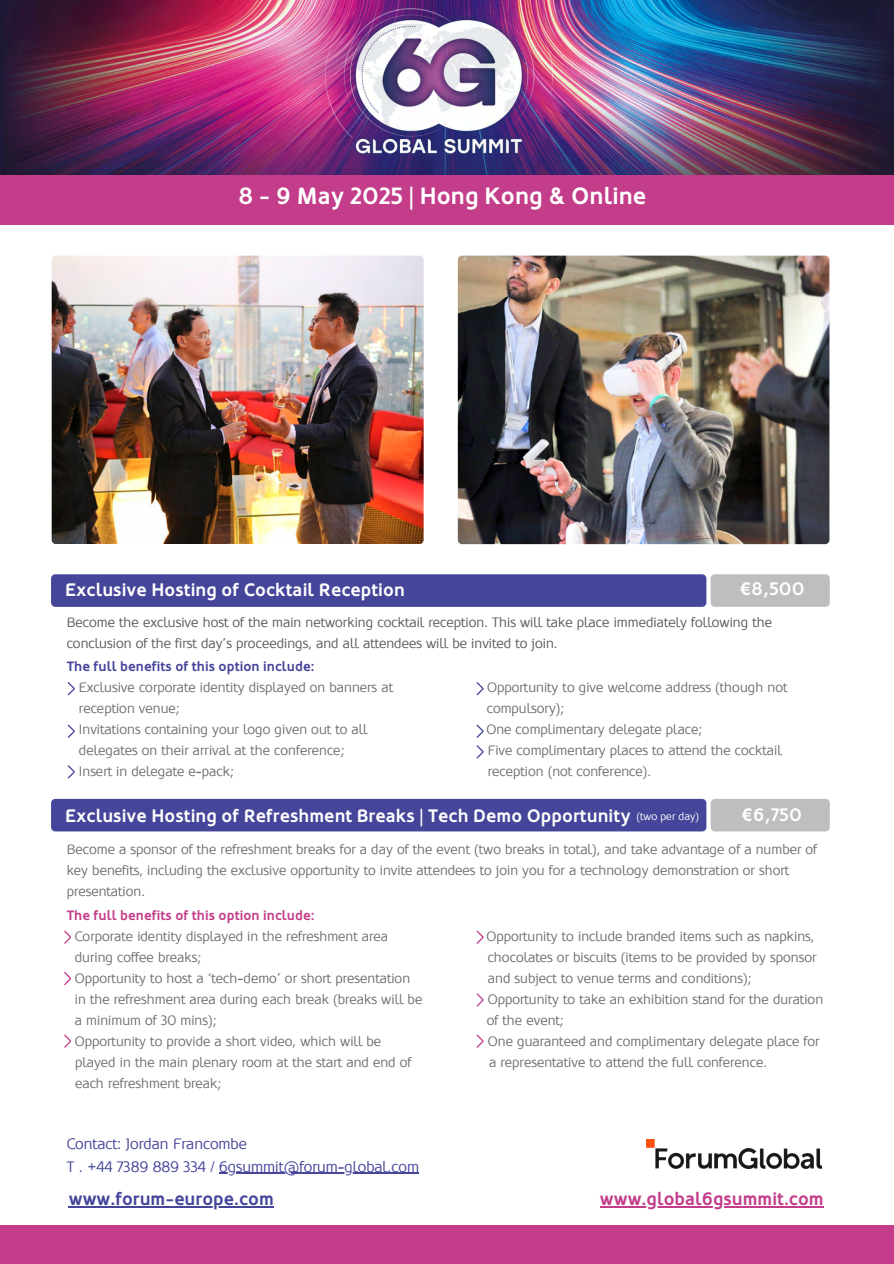
<style>
.page{position:relative;width:894px;height:1264px;background:#fff}
.page>*{position:absolute;margin:0;border:0;box-sizing:border-box;transform-origin:0 0}
.t1{font:700 23.4px "Oblik";color:#fff}
.t2{font:700 18px "Oblik";letter-spacing:.005em;color:#fff}
.t3{font:700 18px "Oblik";color:#c33d8a}
.t4{font:700 18px "Oblik";color:#45459a}
.t5{font:15px/22.5px "Oblik W01";color:#45459a}
.t6{font:13.5px/21px "Oblik W01";letter-spacing:.005em;color:#6d6e71}
.t7{font:13.5px/21px "Oblik W01";letter-spacing:.005em;color:#58595b}
.t8{font:10.5px "Oblik W01";letter-spacing:.005em;color:#fff}
.s1{font-family:"Oblik";font-weight:700;color:#45459a}
.s2{font-family:"Oblik";font-weight:700;color:#c33d8a}
</style>
<div class="page">
<div style="left:51px;top:574px;width:655px;height:33px;background:#45459a;border-radius:4px"></div>
<div style="left:710px;top:574px;width:119px;height:33px;background:#bcbec0;border-radius:4px"></div>
<img style="left:52px;top:255px;width:371px;height:288px;border-radius:4px">
<img style="left:457px;top:255px;width:372px;height:289px;border-radius:4px">
<div style="left:51px;top:798px;width:655px;height:33px;background:#45459a;border-radius:4px"></div>
<div style="left:710px;top:798px;width:119px;height:33px;background:#bcbec0;border-radius:4px"></div>
<svg style="left:68px;top:682px;width:6px;height:13px"></svg>
<svg style="left:68px;top:724px;width:6px;height:14px"></svg>
<svg style="left:68px;top:765px;width:6px;height:13px"></svg>
<svg style="left:476px;top:682px;width:7px;height:13px"></svg>
<svg style="left:476px;top:724px;width:7px;height:14px"></svg>
<svg style="left:476px;top:745px;width:7px;height:13px"></svg>
<svg style="left:64px;top:930px;width:7px;height:13px"></svg>
<svg style="left:64px;top:972px;width:7px;height:13px"></svg>
<svg style="left:64px;top:1034px;width:7px;height:13px"></svg>
<svg style="left:476px;top:930px;width:7px;height:13px"></svg>
<svg style="left:476px;top:993px;width:7px;height:13px"></svg>
<svg style="left:476px;top:1034px;width:7px;height:13px"></svg>
<div style="left:0;top:1225px;width:893px;height:38px;background:#c33d8a"></div>
<img style="left:646px;top:1139px;width:175px;height:29px">
<hr style="left:69px;top:1205px;width:205px;height:2px;background:#45459a">
<hr style="left:219px;top:1172px;width:200px;height:1px;background:#45459a">
<hr style="left:599px;top:1205px;width:224px;height:2px;background:#c33d8a">
<img style="left:0;top:0;width:893px;height:176px">
<img style="left:111px;top:0;width:691px;height:176px">
<div style="left:0;top:176px;width:893px;height:49px;background:#c33d8a"></div>
<h2 class="t1" style="left:238px;top:182px;width:409px">8 - 9 May 2025 | Hong Kong &amp; Online</h2>
<p class="t1" style="left:226px;top:184px;width:433px">30-31 January 2024 / Brussels, Belgium</p>
<h1 class="t2" style="left:65px;top:580px;width:341px">Exclusive Hosting of Cocktail Reception</h1>
<p class="t2" style="left:738px;top:579px;width:67px">€8,500</p>
<h2 class="t7" style="left:67px;top:612px;width:706px">Become the exclusive host of the main networking cocktail reception. This will take place immediately following the conclusion of the first day’s proceedings, and all attendees will be invited to join.</h2>
<h4 class="t6" style="left:79px;top:656px;width:315px;text-indent:-12px"><span class="s1">The full benefits of this option include:<br></span>Exclusive corporate identity displayed on banners at</h4>
<h4 class="t6" style="left:487px;top:677px;width:301px">Opportunity to give welcome address (though not</h4>
<h4 class="t6" style="left:79px;top:698px;width:102px">reception venue;</h4>
<h4 class="t6" style="left:486px;top:698px;width:79px">compulsory);</h4>
<h4 class="t6" style="left:79px;top:719px;width:290px">Invitations containing your logo given out to all</h4>
<h4 class="t6" style="left:486px;top:719px;width:217px">One complimentary delegate place;</h4>
<h4 class="t6" style="left:79px;top:740px;width:267px">delegates on their arrival at the conference;</h4>
<h4 class="t6" style="left:487px;top:740px;width:295px">Five complimentary places to attend the cocktail</h4>
<h4 class="t6" style="left:79px;top:761px;width:156px">Insert in delegate e-pack;</h4>
<h4 class="t6" style="left:487px;top:761px;width:165px">reception (not conference).</h4>
<h1 class="t2" style="left:65px;top:805px;width:567px">Exclusive Hosting of Refreshment Breaks | Tech Demo Opportunity</h1>
<p class="t2" style="left:740px;top:804px;width:63px">€6,750</p>
<h2 class="t8" style="left:636px;top:810px;width:64px">(two per day)</h2>
<p class="t6" style="left:67px;top:839px;width:751px">Become a sponsor of the refreshment breaks for a day of the event (two breaks in total), and take advantage of a number of key benefits, including the exclusive opportunity to invite attendees to join you for a technology demonstration or short presentation.</p>
<p class="t6" style="left:75px;top:904px;width:315px;text-indent:-8px"><span class="s2">The full benefits of this option include:<br></span>Corporate identity displayed in the refreshment area</p>
<p class="t6" style="left:486px;top:925px;width:329px">Opportunity to include branded items such as napkins,</p>
<p class="t6" style="left:75px;top:946px;width:128px">during coffee breaks;</p>
<p class="t6" style="left:487px;top:946px;width:330px">chocolates or biscuits (items to be provided by sponsor</p>
<p class="t6" style="left:75px;top:967px;width:337px">Opportunity to host a ‘tech-demo’ or short presentation</p>
<p class="t6" style="left:488px;top:967px;width:265px">and subject to venue terms and conditions);</p>
<p class="t6" style="left:75px;top:988px;width:349px">in the refreshment area during each break (breaks will be</p>
<p class="t6" style="left:487px;top:988px;width:337px">Opportunity to take an exhibition stand for the duration</p>
<p class="t6" style="left:75px;top:1009px;width:143px">a minimum of 30 mins);</p>
<p class="t6" style="left:486px;top:1009px;width:78px">of the event;</p>
<p class="t6" style="left:75px;top:1030px;width:308px">Opportunity to provide a short video, which will be</p>
<p class="t6" style="left:487px;top:1030px;width:333px">One guaranteed and complimentary delegate place for</p>
<p class="t6" style="left:75px;top:1051px;width:338px">played in the main plenary room at the start and end of</p>
<p class="t6" style="left:489px;top:1051px;width:279px">a representative to attend the full conference.</p>
<p class="t6" style="left:75px;top:1072px;width:148px">each refreshment break;</p>
<p class="t5" style="left:67px;top:1132px;width:354px">Contact: Jordan Francombe<br>T . +44 7389 889 334 / 6gsummit@forum-global.com</p>
<p class="t4" style="left:69px;top:1188px;width:206px">www.forum-europe.com</p>
<h2 class="t3" style="left:599px;top:1188px;width:225px">www.global6gsummit.com</h2>
</div>
